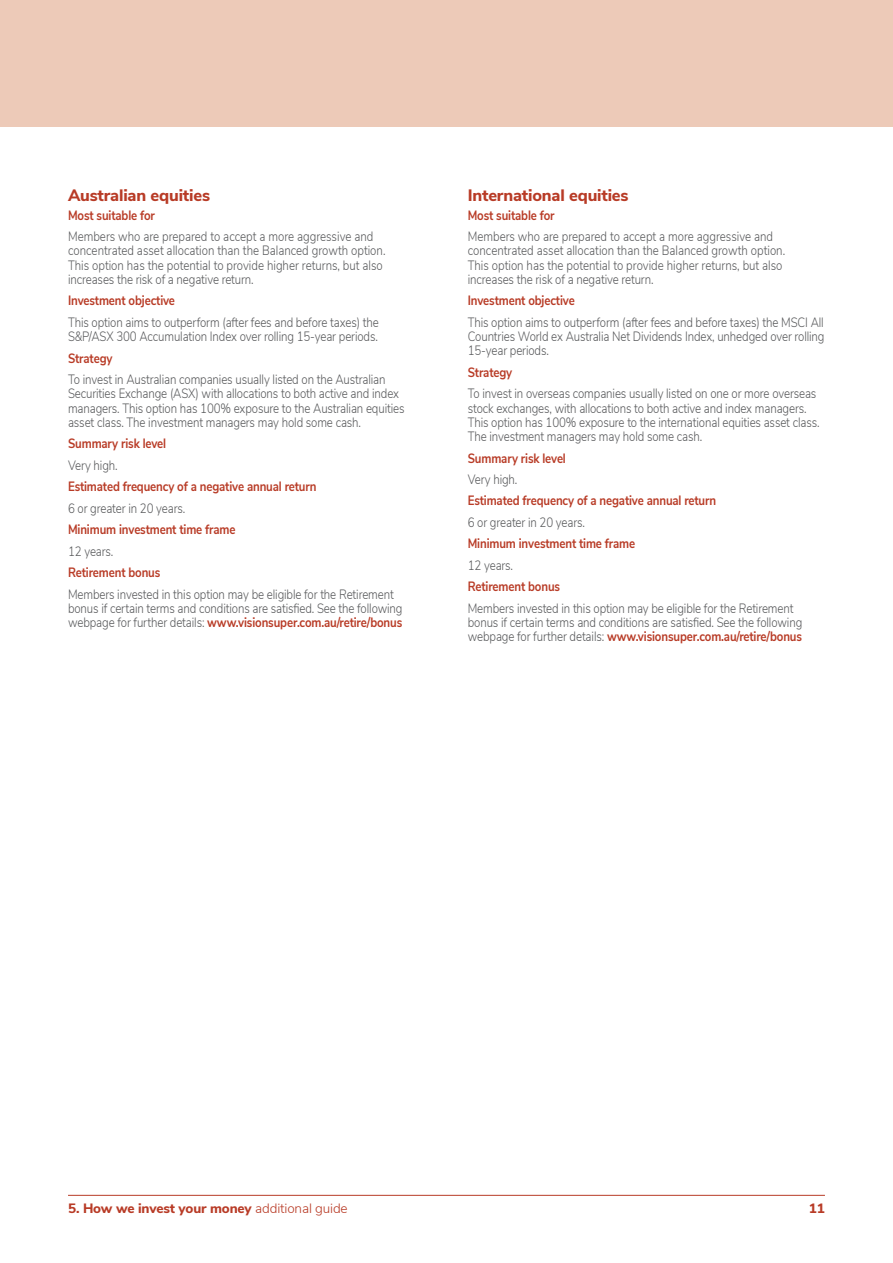
<style>
.page{position:relative;width:893px;height:1263px;background:#fff}
.page>*{position:absolute;margin:0;border:0;box-sizing:border-box;transform-origin:0 0}
.t1{font:800 16.5px "Nunito Sans";letter-spacing:-.01em;color:#b83b26}
.t2{font:300 13.5px/14.2px "Nunito Sans";letter-spacing:-.01em;color:#58595b;scale:.85 1}
.t3{font:700 13.5px "Nunito Sans";letter-spacing:-.01em;color:#b83b26;scale:.85 1}
.t4{font:800 13.5px "Nunito Sans";letter-spacing:-.01em;color:#b83b26}
.s1{font-weight:700;color:#b83b26}
.s2{font-weight:300}
</style>
<div class="page">
<hr style="left:68px;top:1195px;width:757px;height:1px;background:#b83b26">
<div style="left:0;top:0;width:893px;height:126px;background:#edcab8"></div>
<p class="t1" style="left:68px;top:183px;width:143px">Australian equities</p>
<p class="t3" style="left:68px;top:205px;width:104px">Most suitable for</p>
<p class="t2" style="left:68px;top:228px;width:375px">Members who are prepared to accept a more aggressive and concentrated asset allocation than the Balanced growth option.<br>This option has the potential to provide higher returns, but also increases the risk of a negative return.</p>
<p class="t3" style="left:68px;top:291px;width:127px">Investment objective</p>
<p class="t2" style="left:68px;top:314px;width:367px">This option aims to outperform (after fees and before taxes) the<br>S&amp;P/ASX 300 Accumulation Index over rolling 15-year periods.</p>
<p class="t3" style="left:68px;top:348px;width:54px">Strategy</p>
<p class="t2" style="left:68px;top:371px;width:397px">To invest in Australian companies usually listed on the Australian Securities Exchange (ASX) with allocations to both active and index managers. This option has 100% exposure to the Australian equities asset class. The investment managers may hold some cash.</p>
<p class="t3" style="left:68px;top:434px;width:117px">Summary risk level</p>
<p class="t2" style="left:68px;top:457px;width:60px">Very high.</p>
<p class="t3" style="left:68px;top:477px;width:294px">Estimated frequency of a negative annual return</p>
<p class="t2" style="left:68px;top:500px;width:139px">6 or greater in 20 years.</p>
<p class="t3" style="left:68px;top:520px;width:199px">Minimum investment time frame</p>
<p class="t2" style="left:68px;top:543px;width:55px">12 years.</p>
<p class="t3" style="left:68px;top:563px;width:110px">Retirement bonus</p>
<p class="t2" style="left:68px;top:586px;width:395px">Members invested in this option may be eligible for the Retirement bonus if certain terms and conditions are satisfied. See the following webpage for further details: <span class="s1">www.visionsuper.com.au/retire/bonus</span></p>
<p class="t1" style="left:468px;top:183px;width:162px">International equities</p>
<p class="t3" style="left:468px;top:205px;width:104px">Most suitable for</p>
<p class="t2" style="left:468px;top:228px;width:375px">Members who are prepared to accept a more aggressive and concentrated asset allocation than the Balanced growth option.<br>This option has the potential to provide higher returns, but also increases the risk of a negative return.</p>
<p class="t3" style="left:468px;top:291px;width:127px">Investment objective</p>
<p class="t2" style="left:468px;top:314px;width:421px;text-align:justify">This option aims to outperform (after fees and before taxes) the MSCI All Countries World ex Australia Net Dividends Index, unhedged over rolling 15-year periods.</p>
<p class="t3" style="left:468px;top:362px;width:54px">Strategy</p>
<p class="t2" style="left:468px;top:386px;width:415px">To invest in overseas companies usually listed on one or more overseas stock exchanges, with allocations to both active and index managers.<br>This option has 100% exposure to the international equities asset class.<br>The investment managers may hold some cash.</p>
<p class="t3" style="left:468px;top:448px;width:117px">Summary risk level</p>
<p class="t2" style="left:468px;top:471px;width:60px">Very high.</p>
<p class="t3" style="left:468px;top:491px;width:294px">Estimated frequency of a negative annual return</p>
<p class="t2" style="left:468px;top:514px;width:139px">6 or greater in 20 years.</p>
<p class="t3" style="left:468px;top:534px;width:199px">Minimum investment time frame</p>
<p class="t2" style="left:468px;top:557px;width:55px">12 years.</p>
<p class="t3" style="left:468px;top:577px;width:110px">Retirement bonus</p>
<p class="t2" style="left:468px;top:600px;width:395px">Members invested in this option may be eligible for the Retirement bonus if certain terms and conditions are satisfied. See the following webpage for further details: <span class="s1">www.visionsuper.com.au/retire/bonus</span></p>
<p class="t4" style="left:68px;top:1198px;width:281px">5. How we invest your money <span class="s2">additional guide</span></p>
<p class="t4" style="left:809px;top:1198px;width:18px">11</p>
</div>
